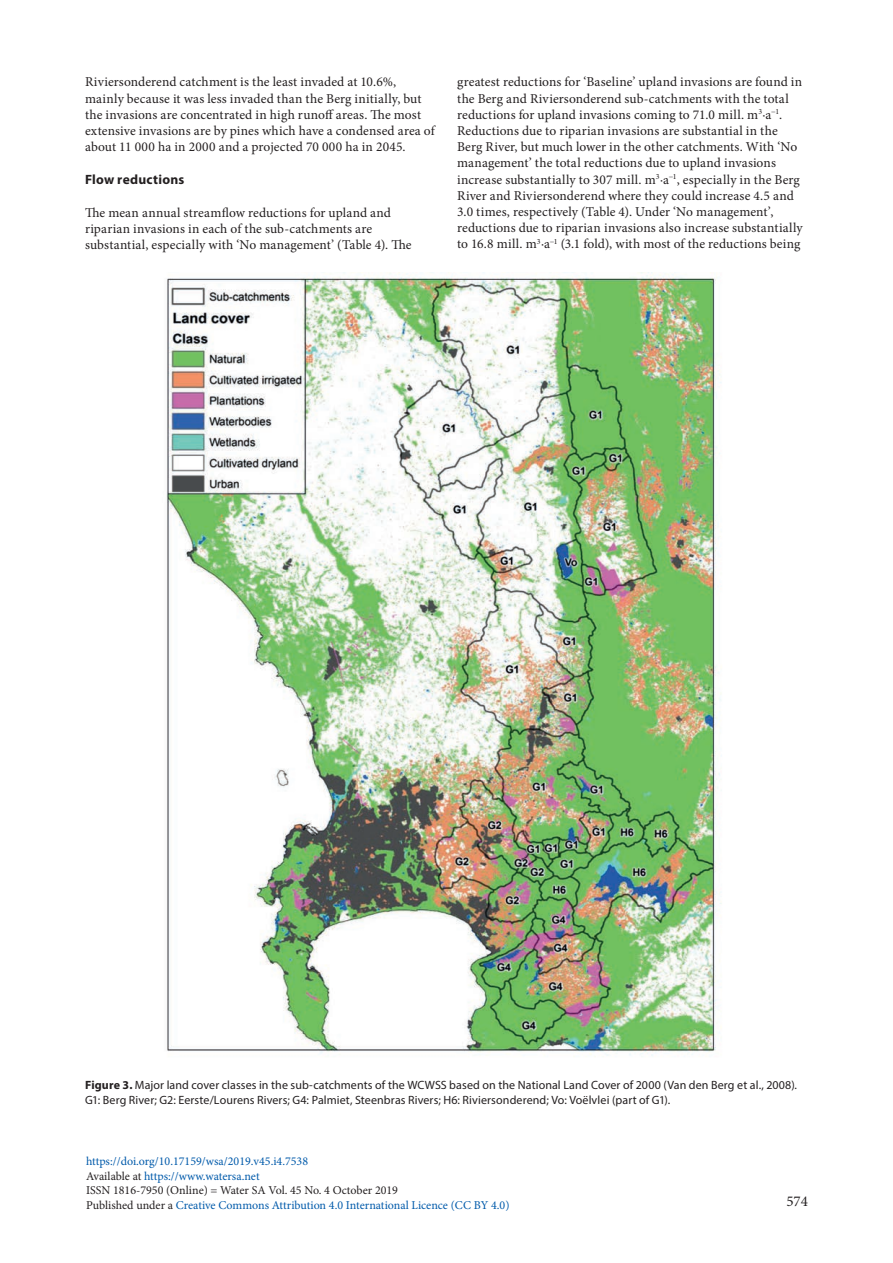
<style>
.page{position:relative;width:893px;height:1263px;background:#fff}
.page>*{position:absolute;margin:0;border:0;box-sizing:border-box;transform-origin:0 0}
.t1{font:15px "Minion Pro";color:#231f20}
.t2{font:13.5px/16.2px "Minion Pro";letter-spacing:.01em;color:#231f20}
.t3{font:700 13.5px "Myriad Pro";letter-spacing:.02em;color:#231f20}
.t4{font:12px/15px "Myriad Pro";letter-spacing:.01em;color:#231f20}
.t5{font:12px/14.4px "Minion Pro";color:#015aaa}
.s1{font-weight:700}
.s2{color:#231f20}
</style>
<div class="page">
<img style="left:166px;top:272px;width:556px;height:785px">
<p class="t2" style="left:85px;top:74px;width:351px">Riviersonderend catchment is the least invaded at 10.6%, mainly because it was less invaded than the Berg initially, but the invasions are concentrated in high runoff areas. The most extensive invasions are by pines which have a condensed area of about 11 000 ha in 2000 and a projected 70 000 ha in 2045.</p>
<p class="t3" style="left:85px;top:170px;width:101px">Flow reductions</p>
<p class="t2" style="left:85px;top:204px;width:328px">The mean annual streamflow reductions for upland and riparian invasions in each of the sub-catchments are substantial, especially with ‘No management’ (Table 4). The</p>
<p class="t2" style="left:457px;top:74px;width:347px">greatest reductions for ‘Baseline’ upland invasions are found in the Berg and Riviersonderend sub-catchments with the total reductions for upland invasions coming to 71.0 mill. m<sup>3</sup>∙a<sup>−1</sup>.<br>Reductions due to riparian invasions are substantial in the Berg River, but much lower in the other catchments. With ‘No management’ the total reductions due to upland invasions increase substantially to 307 mill. m<sup>3</sup>∙a<sup>−1</sup>, especially in the Berg River and Riviersonderend where they could increase 4.5 and 3.0 times, respectively (Table 4). Under ‘No management’, reductions due to riparian invasions also increase substantially to 16.8 mill. m<sup>3</sup>∙a<sup>−1</sup> (3.1 fold), with most of the reductions being</p>
<p class="t4" style="left:85px;top:1078px;width:713px"><span class="s1">Figure 3.</span> Major land cover classes in the sub-catchments of the WCWSS based on the National Land Cover of 2000 (Van den Berg et al., 2008).<br>G1: Berg River; G2: Eerste/Lourens Rivers; G4: Palmiet, Steenbras Rivers; H6: Riviersonderend; Vo: Voëlvlei (part of G1).</p>
<p class="t5" style="left:86px;top:1154px;width:425px">https://doi.org/10.17159/wsa/2019.v45.i4.7538<br><span class="s2">Available at</span> https://www.watersa.net<br><span class="s2">ISSN 1816-7950 (Online) = Water SA Vol. 45 No. 4 October 2019<br>Published under a</span> Creative Commons Attribution 4.0 International Licence (CC BY 4.0)</p>
<p class="t1" style="left:786px;top:1191px;width:23px">574</p>
</div>
